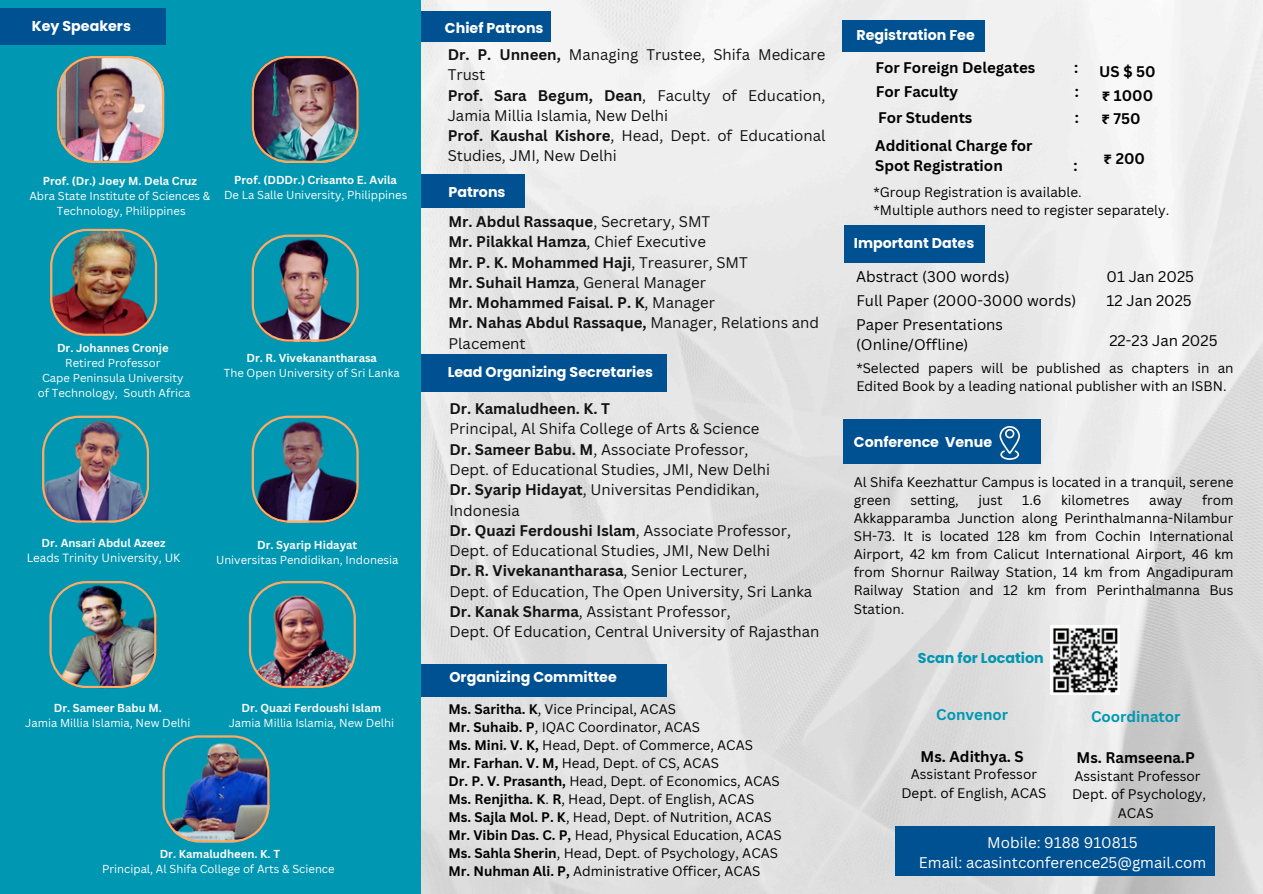
<style>
.page{position:relative;width:1263px;height:894px;background:#fff}
.page>*{position:absolute;margin:0;border:0;box-sizing:border-box;transform-origin:0 0}
.t1{font:15px/20.2px "Canva Sans";color:#111}
.t2{font:700 15px/20.2px "Canva Sans";color:#111}
.t3{font:700 15px/20.2px "Canva Sans";color:#000}
.t4{font:15px/20.2px "Canva Sans";color:#000}
.t5{font:15px/20.2px "Canva Sans";color:#fff;text-align:center}
.t6{font:700 15px "Canva Sans";color:#0097b2}
.t7{font:700 14.25px "Poppins";color:#fff}
.t8{font:700 14.25px "Poppins";color:#0097b2}
.t9{font:13.5px/18px "Canva Sans";color:#000}
.t10{font:11.55px "Canva Sans";color:#fff}
.t11{font:11.25px "Canva Sans";color:#fff}
.t12{font:700 11.25px "Canva Sans";color:#fff}
.s1{font-weight:700}
.s2{font-weight:400}
.s3{font-family:"Noto Sans Gurmukhi"}
</style>
<div class="page">
<img style="left:421px;top:0;width:842px;height:893px">
<div style="left:895px;top:826px;width:320px;height:49px;background:#005191"></div>
<div style="left:842px;top:20px;width:142px;height:32px;background:#005191"></div>
<div style="left:844px;top:225px;width:140px;height:37px;background:#005191"></div>
<div style="left:843px;top:418px;width:197px;height:45px;background:#005191"></div>
<svg style="left:999px;top:426px;width:21px;height:33px"></svg>
<div style="left:421px;top:11px;width:129px;height:31px;background:#005191"></div>
<div style="left:421px;top:354px;width:245px;height:38px;background:#005191"></div>
<div style="left:421px;top:174px;width:104px;height:34px;background:#005191"></div>
<div style="left:421px;top:663px;width:245px;height:33px;background:#005191"></div>
<div style="left:0;top:0;width:421px;height:893px;background:#0097b2"></div>
<img style="left:252px;top:56px;width:107px;height:107px">
<img style="left:252px;top:234px;width:107px;height:107px">
<img style="left:57px;top:56px;width:107px;height:107px">
<img style="left:50px;top:229px;width:107px;height:106px">
<img style="left:252px;top:415px;width:107px;height:107px">
<img style="left:163px;top:735px;width:106px;height:107px">
<img style="left:42px;top:415px;width:107px;height:107px">
<img style="left:49px;top:581px;width:107px;height:106px">
<img style="left:249px;top:581px;width:107px;height:106px">
<div style="left:0;top:8px;width:166px;height:37px;background:#005191"></div>
<img style="left:1050px;top:625px;width:69px;height:68px">
<h3 class="t7" style="left:32px;top:16px;width:101px">Key Speakers</h3>
<p class="t12" style="left:43px;top:173px;width:156px">Prof. (Dr.) Joey M. Dela Cruz</p>
<p class="t11" style="left:29px;top:188px;width:183px">Abra State Institute of Sciences &amp;</p>
<p class="t11" style="left:57px;top:203px;width:130px">Technology, Philippines</p>
<h3 class="t12" style="left:234px;top:172px;width:164px">Prof. (DDDr.) Crisanto E. Avila</h3>
<h3 class="t11" style="left:224px;top:187px;width:185px">De La Salle University, Philippines</h3>
<p class="t12" style="left:57px;top:339px;width:113px">Dr. Johannes Cronje</p>
<p class="t11" style="left:65px;top:354px;width:97px">Retired Professor</p>
<p class="t11" style="left:42px;top:369px;width:143px">Cape Peninsula University</p>
<p class="t11" style="left:38px;top:384px;width:154px">of Technology, South Africa</p>
<h3 class="t12" style="left:246px;top:350px;width:132px">Dr. R. Vivekanantharasa</h3>
<h3 class="t11" style="left:224px;top:365px;width:177px">The Open University of Sri Lanka</h3>
<h3 class="t12" style="left:42px;top:534px;width:125px">Dr. Ansari Abdul Azeez</h3>
<h3 class="t10" style="left:27px;top:550px;width:155px">Leads Trinity University, UK</h3>
<p class="t12" style="left:257px;top:537px;width:102px">Dr. Syarip Hidayat</p>
<p class="t11" style="left:216px;top:552px;width:184px">Universitas Pendidikan, Indonesia</p>
<p class="t12" style="left:54px;top:699px;width:109px">Dr. Sameer Babu M.</p>
<p class="t11" style="left:25px;top:714px;width:167px">Jamia Millia Islamia, New Delhi</p>
<p class="t12" style="left:241px;top:699px;width:141px">Dr. Quazi Ferdoushi Islam</p>
<p class="t11" style="left:229px;top:714px;width:167px">Jamia Millia Islamia, New Delhi</p>
<h4 class="t12" style="left:160px;top:845px;width:122px">Dr. Kamaludheen. K. T</h4>
<h2 class="t11" style="left:102px;top:860px;width:234px">Principal, Al Shifa College of Arts &amp; Science</h2>
<p class="t7" style="left:445px;top:18px;width:100px">Chief Patrons</p>
<p class="t1" style="left:448px;top:44px;width:379px"><span class="s1">Dr. P. Unneen,</span> Managing Trustee, Shifa Medicare Trust<br><span class="s1">Prof. Sara Begum, Dean</span>, Faculty of Education, Jamia Millia Islamia, New Delhi<br><span class="s1">Prof. Kaushal Kishore</span>, Head, Dept. of Educational Studies, JMI, New Delhi</p>
<h4 class="t7" style="left:448px;top:182px;width:59px">Patrons</h4>
<h2 class="t2" style="left:448px;top:211px;width:372px">Mr. Abdul Rassaque<span class="s2">, Secretary, SMT<br></span>Mr. Pilakkal Hamza<span class="s2">, Chief Executive<br></span>Mr. P. K. Mohammed Haji<span class="s2">, Treasurer, SMT<br></span>Mr. Suhail Hamza<span class="s2">, General Manager<br></span>Mr. Mohammed Faisal. P. K<span class="s2">, Manager<br></span>Mr. Nahas Abdul Rassaque, <span class="s2">Manager, Relations and Placement</span></h2>
<h2 class="t7" style="left:448px;top:361px;width:207px">Lead Organizing Secretaries</h2>
<p class="t1" style="left:449px;top:398px;width:372px"><span class="s1">Dr. Kamaludheen. K. T<br></span>Principal, Al Shifa College of Arts &amp; Science<br><span class="s1">Dr. Sameer Babu. M</span>, Associate Professor,<br>Dept. of Educational Studies, JMI, New Delhi<br><span class="s1">Dr. Syarip Hidayat</span>, Universitas Pendidikan, Indonesia<br><span class="s1">Dr. Quazi Ferdoushi Islam</span>, Associate Professor, Dept. of Educational Studies, JMI, New Delhi<br><span class="s1">Dr. R. Vivekanantharasa</span>, Senior Lecturer,<br>Dept. of Education, The Open University, Sri Lanka <span class="s1">Dr. Kanak Sharma</span>, Assistant Professor,<br>Dept. Of Education, Central University of Rajasthan</p>
<h2 class="t7" style="left:449px;top:667px;width:169px">Organizing Committee</h2>
<h3 class="t9" style="left:448px;top:699px;width:335px"><span class="s1">Ms. Saritha. K</span>, Vice Principal, ACAS<br><span class="s1">Mr. Suhaib. P</span>, IQAC Coordinator, ACAS<br><span class="s1">Ms. Mini. V. K,</span> Head, Dept. of Commerce, ACAS<br><span class="s1">Mr. Farhan. V. M,</span> Head, Dept. of CS, ACAS<br><span class="s1">Dr. P. V. Prasanth,</span> Head, Dept. of Economics, ACAS <span class="s1">Ms. Renjitha. K</span>. <span class="s1">R</span>, Head, Dept. of English, ACAS<br><span class="s1">Ms. Sajla Mol. P. K</span>, Head, Dept. of Nutrition, ACAS <span class="s1">Mr. Vibin Das. C. P,</span> Head, Physical Education, ACAS <span class="s1">Ms. Sahla Sherin</span>, Head, Dept. of Psychology, ACAS <span class="s1">Mr. Nuhman Ali. P,</span> Administrative Officer, ACAS</h3>
<p class="t7" style="left:856px;top:25px;width:120px">Registration Fee</p>
<p class="t3" style="left:875px;top:57px;width:161px">For Foreign Delegates</p>
<p class="t3" style="left:1074px;top:57px;width:6px">:</p>
<p class="t3" style="left:876px;top:81px;width:84px">For Faculty</p>
<p class="t3" style="left:1075px;top:81px;width:6px">:</p>
<p class="t3" style="left:878px;top:107px;width:96px">For Students</p>
<p class="t3" style="left:1075px;top:107px;width:6px">:</p>
<h2 class="t3" style="left:875px;top:135px;width:159px">Additional Charge for<br>Spot Registration</h2>
<h2 class="t3" style="left:1073px;top:155px;width:6px">:</h2>
<h4 class="t3" style="left:1099px;top:61px;width:58px">US $ 50</h4>
<p class="t3" style="left:1102px;top:85px;width:53px"><span class="s3">₹</span> 1000</p>
<h2 class="t3" style="left:1101px;top:108px;width:41px"><span class="s3">₹</span> 750</h2>
<h4 class="t3" style="left:1104px;top:148px;width:43px"><span class="s3">₹</span> 200</h4>
<h2 class="t9" style="left:874px;top:183px;width:297px">*Group Registration is available.<br>*Multiple authors need to register separately.</h2>
<h2 class="t7" style="left:854px;top:233px;width:122px">Important Dates</h2>
<h3 class="t4" style="left:856px;top:266px;width:155px">Abstract (300 words)</h3>
<h2 class="t4" style="left:1106px;top:266px;width:89px">01 Jan 2025</h2>
<h1 class="t4" style="left:856px;top:290px;width:221px">Full Paper (2000-3000 words)</h1>
<h2 class="t4" style="left:1106px;top:290px;width:87px">12 Jan 2025</h2>
<h2 class="t4" style="left:856px;top:314px;width:148px">Paper Presentations (Online/Offline)</h2>
<h2 class="t4" style="left:1109px;top:330px;width:110px">22-23 Jan 2025</h2>
<h4 class="t9" style="left:856px;top:359px;width:379px">*Selected papers will be published as chapters in an<br>Edited Book by a leading national publisher with an ISBN.</h4>
<h2 class="t7" style="left:854px;top:431px;width:140px">Conference Venue</h2>
<h2 class="t9" style="left:854px;top:473px;width:381px">Al Shifa Keezhattur Campus is located in a tranquil, serene green</h2>
<h2 class="t9" style="left:854px;top:491px;width:381px;text-align:justify;text-indent:348px">from Akkapparamba Junction along Perinthalmanna-Nilambur SH-73. It is located 128 km from Cochin International Airport, 42 km from Calicut International Airport, 46 km from Shornur Railway Station, 14 km from Angadipuram Railway Station and 12 km from Perinthalmanna Bus Station.</h2>
<h2 class="t9" style="left:910px;top:491px;width:50px">setting,</h2>
<h2 class="t9" style="left:978px;top:491px;width:26px">just</h2>
<h2 class="t9" style="left:1022px;top:491px;width:21px">1.6</h2>
<h2 class="t9" style="left:1061px;top:491px;width:70px">kilometres</h2>
<h2 class="t9" style="left:1149px;top:491px;width:35px">away</h2>
<h2 class="t8" style="left:918px;top:647px;width:127px">Scan for Location</h2>
<p class="t6" style="left:936px;top:704px;width:73px">Convenor</p>
<h2 class="t3" style="left:921px;top:745px;width:105px">Ms. Adithya. S</h2>
<h2 class="t9" style="left:911px;top:765px;width:128px">Assistant Professor</h2>
<h2 class="t9" style="left:901px;top:783px;width:147px">Dept. of English, ACAS</h2>
<h4 class="t6" style="left:1091px;top:705px;width:91px">Coordinator</h4>
<h2 class="t3" style="left:1077px;top:746px;width:120px">Ms. Ramseena.P</h2>
<h2 class="t9" style="left:1072px;top:765px;width:136px;line-height:18.8px;text-align:center">Assistant Professor<br>Dept. of Psychology,<br>ACAS</h2>
<p class="t5" style="left:919px;top:831px;width:289px">Mobile: 9188 910815<br>Email: acasintconference25@gmail.com</p>
</div>
